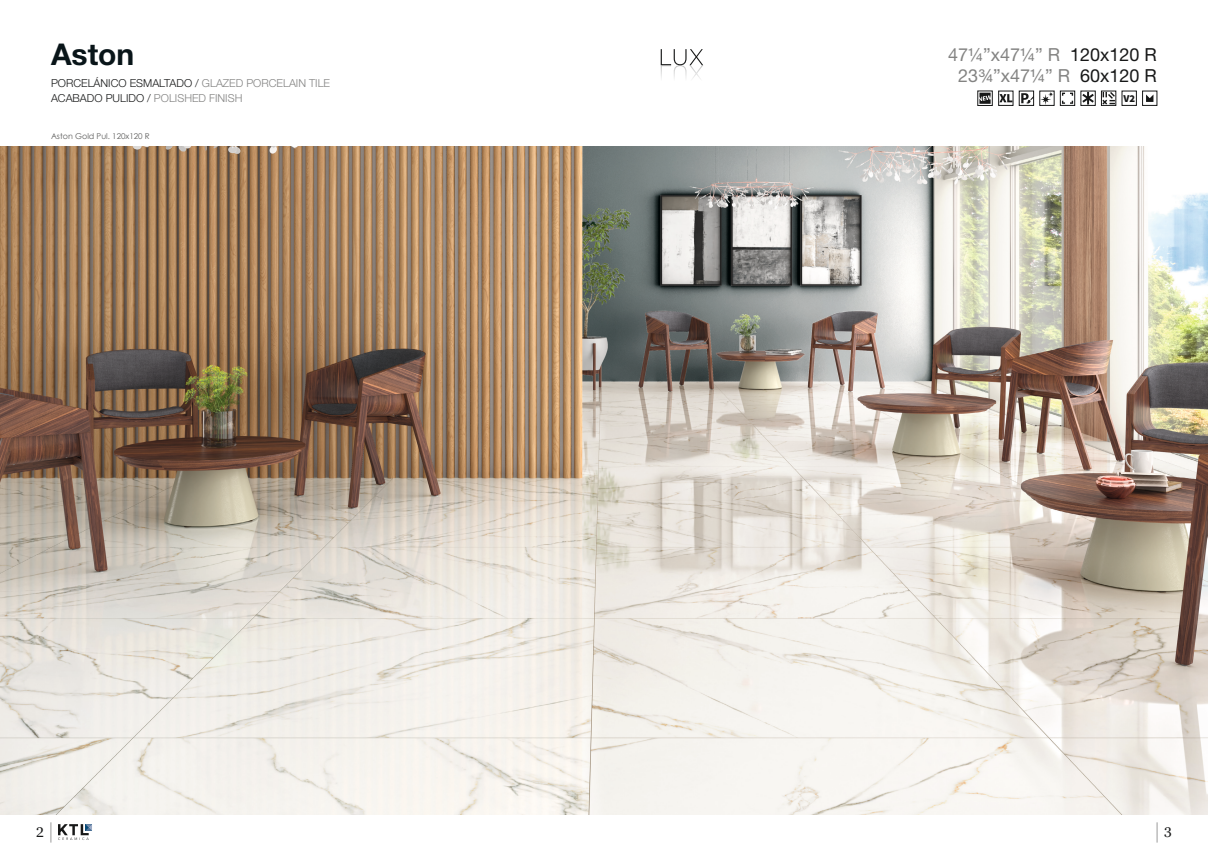
<style>
.page{position:relative;width:1208px;height:859px;background:#fff}
.page>*{position:absolute;margin:0;border:0;box-sizing:border-box;transform-origin:0 0}
.t1{font:700 30px "Helvetica Neue LT Std";color:#091519}
.t2{font:18px "Helvetica Neue LT Std";color:#838382}
.t3{font:14px "Georgia";color:#171818}
.t4{font:300 11px/14.2px "Helvetica Neue LT Std";color:#171818}
.t5{font:900 10.5px "Source Sans Pro";color:#171818}
.t6{font:8px "Century Gothic";color:#5d5d5c}
.s1{color:#838382}
.s2{color:#171818}
</style>
<div class="page">
<img style="left:0;top:146px;width:1208px;height:668px">
<div style="left:1060px;top:91px;width:15px;height:15px;border:1px solid #171818"></div>
<svg style="left:1062px;top:93px;width:11px;height:11px"></svg>
<div style="left:1019px;top:91px;width:14px;height:15px;border:1px solid #171818"></div>
<svg style="left:1021px;top:93px;width:12px;height:11px"></svg>
<div style="left:1080px;top:91px;width:15px;height:15px;border:1px solid #171818"></div>
<svg style="left:1082px;top:92px;width:11px;height:13px"></svg>
<div style="left:1101px;top:91px;width:15px;height:15px;border:1px solid #171818"></div>
<svg style="left:1102px;top:92px;width:13px;height:13px"></svg>
<div style="left:998px;top:91px;width:15px;height:15px;border:1px solid #171818"></div>
<svg style="left:999px;top:94px;width:13px;height:8px"></svg>
<div style="left:1142px;top:91px;width:15px;height:15px;border:1px solid #171818"></div>
<svg style="left:1146px;top:95px;width:7px;height:7px"></svg>
<div style="left:1039px;top:91px;width:15px;height:15px;border:1px solid #171818"></div>
<svg style="left:1040px;top:91px;width:13px;height:14px"></svg>
<svg style="left:1156px;top:822px;width:1px;height:20px"></svg>
<svg style="left:51px;top:822px;width:1px;height:20px"></svg>
<svg style="left:58px;top:824px;width:34px;height:16px"></svg>
<svg style="left:979px;top:93px;width:11px;height:11px"></svg>
<svg style="left:660px;top:49px;width:43px;height:30px"></svg>
<p class="t1" style="left:51px;top:36px;width:85px">Aston</p>
<p class="t4" style="left:51px;top:76px;width:281px">PORCELÁNICO ESMALTADO / <span class="s1">GLAZED PORCELAIN TILE<br></span>ACABADO PULIDO / <span class="s1">POLISHED FINISH</span></p>
<p class="t6" style="left:51px;top:130px;width:100px">Aston Gold Pul. 120x120 R</p>
<p class="t2" style="left:948px;top:44px;width:210px">471/4”x471/4” R <span class="s2">120x120 R</span></p>
<p class="t2" style="left:958px;top:65px;width:200px">233/4”x471/4” R <span class="s2">60x120 R</span></p>
<p class="t5" style="left:1123px;top:91px;width:13px">V2</p>
<p class="t3" style="left:36px;top:824px;width:9px">2</p>
<p class="t3" style="left:1164px;top:824px;width:9px">3</p>
</div>
